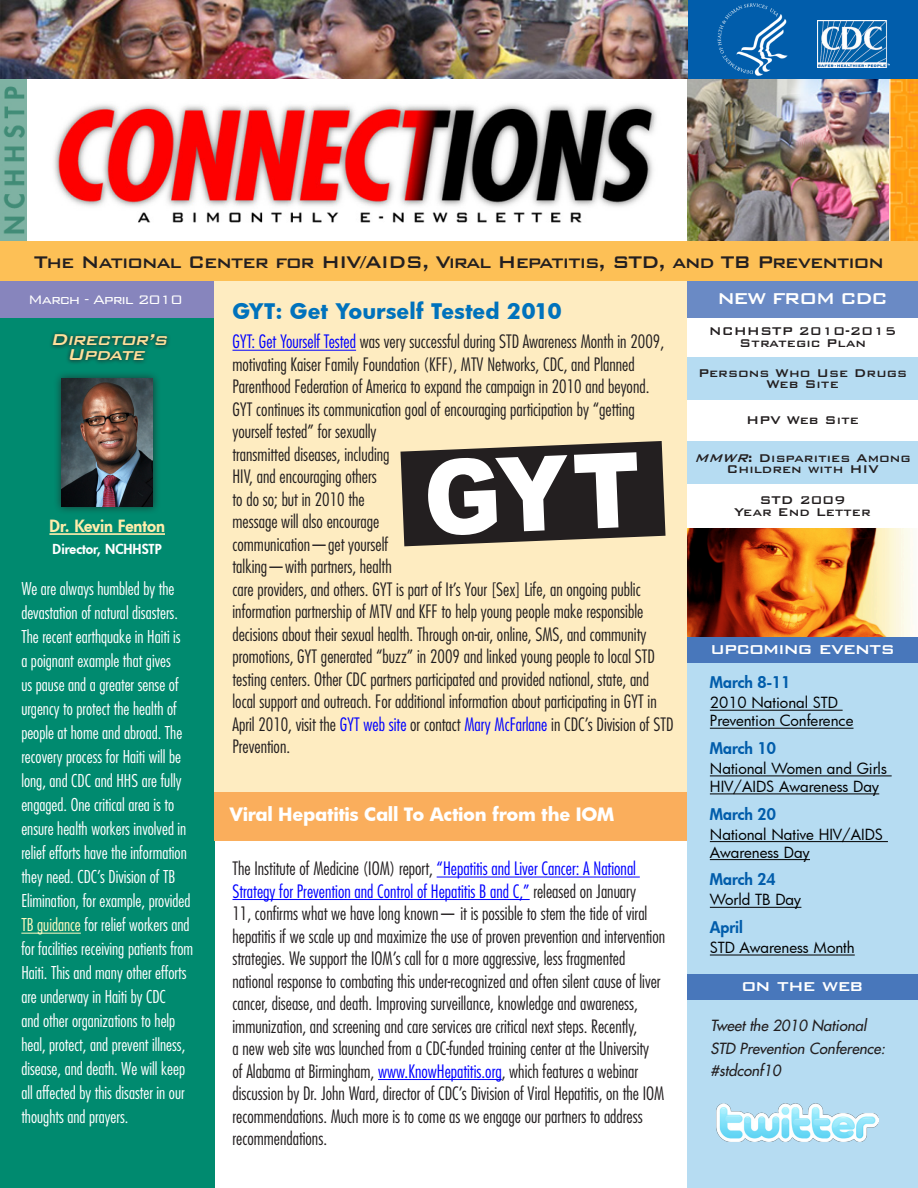
<style>
.page{position:relative;width:918px;height:1188px;background:#fff}
.page>*{position:absolute;margin:0;border:0;box-sizing:border-box;transform-origin:0 0}
.t1{font:500 22.5px "Bank Gothic BT";letter-spacing:-.05em;color:#231f20}
.t2{font:700 21px "Futura";color:#0072bc}
.t3{font:500 21px "Bank Gothic BT";letter-spacing:-.04em;color:#fff}
.t4{font:italic 500 21px "Bank Gothic BT";color:#ffe09b}
.t5{font:500 21px "Bank Gothic BT";letter-spacing:-.08em;color:#fff}
.main_body{font:300 condensed 18px/22.5px "Futura";color:#231f20}
.t6{font:700 18px "Futura";letter-spacing:-.02em;color:#fff}
.t7{font:300 condensed 17.25px/24px "Futura";color:#fff}
.t8{font:300 16.5px "Bank Gothic BT";letter-spacing:-.075em;color:#fff}
.t9{font:800 16.5px "Futura";color:#ffedab}
.event_date{font:800 15.75px "Futura";color:#015dab}
.event_name{font:15px/18px "Futura";letter-spacing:-.005em;color:#000}
.t10{font:500 15px/11.2px "Bank Gothic BT";color:#231f20;text-align:center}
.t11{font:italic 15px/22.5px "Futura";color:#231f20}
.t12{font:800 13.5px "Futura";color:#fff}
.s1{font-style:italic}
.s2{color:#00f}
.s3{color:#fffac1}
</style>
<div class="page">
<div style="left:687px;top:0;width:231px;height:80px;background:#015dab"></div>
<img style="left:0;top:0;width:687px;height:79px">
<img style="left:718px;top:3px;width:69px;height:73px">
<img style="left:818px;top:20px;width:71px;height:47px">
<img style="left:0;top:79px;width:27px;height:162px">
<img style="left:54px;top:104px;width:602px;height:119px">
<div style="left:687px;top:662px;width:231px;height:526px;background:#b6dcf2"></div>
<img style="left:687px;top:79px;width:204px;height:162px">
<img style="left:687px;top:529px;width:226px;height:108px">
<img style="left:890px;top:80px;width:28px;height:161px">
<div style="left:0;top:241px;width:918px;height:40px;background:#fdc056"></div>
<div style="left:0;top:317px;width:214px;height:871px;background:#008a6f"></div>
<div style="left:0;top:281px;width:214px;height:36px;background:#8785bd"></div>
<svg style="left:51px;top:332px;width:118px;height:31px"></svg>
<div style="left:53px;top:370px;width:108px;height:145px;background:#231f20;opacity:.75"></div>
<img style="left:62px;top:378px;width:91px;height:129px">
<div style="left:687px;top:281px;width:231px;height:36px;background:#6a8ac5"></div>
<div style="left:687px;top:441px;width:231px;height:43px;background:#b6dcf2"></div>
<div style="left:687px;top:637px;width:231px;height:26px;background:#4877bb"></div>
<div style="left:214px;top:787px;width:473px;height:54px;background:#faae5c"></div>
<div style="left:687px;top:974px;width:231px;height:26px;background:#4877bb"></div>
<div style="left:687px;top:357px;width:231px;height:43px;background:#b6dcf2"></div>
<div style="left:214px;top:281px;width:473px;height:511px;background:#feecc1"></div>
<hr style="left:232px;top:350px;width:124px;height:1px;background:#00f">
<svg style="left:400px;top:441px;width:266px;height:105px;background:#7a7671"></svg>
<hr style="left:49px;top:533px;width:116px;height:2px;background:#ffedab">
<hr style="left:21px;top:933px;width:60px;height:1px;background:#fffac1">
<hr style="left:437px;top:877px;width:203px;height:1px;background:#00f">
<hr style="left:232px;top:899px;width:298px;height:1px;background:#00f">
<hr style="left:378px;top:1079px;width:124px;height:1px;background:#00f">
<hr style="left:710px;top:710px;width:133px;height:1px;background:#000">
<hr style="left:710px;top:728px;width:144px;height:1px;background:#000">
<hr style="left:710px;top:775px;width:182px;height:1px;background:#000">
<hr style="left:710px;top:793px;width:169px;height:1px;background:#000">
<hr style="left:710px;top:841px;width:178px;height:1px;background:#000">
<hr style="left:710px;top:859px;width:100px;height:1px;background:#000">
<hr style="left:710px;top:907px;width:91px;height:1px;background:#000">
<hr style="left:710px;top:955px;width:145px;height:1px;background:#000">
<img style="left:717px;top:1104px;width:162px;height:37px">
<p class="t1" style="left:34px;top:250px;width:851px">The National Center for HIV/AIDS, Viral Hepatitis, STD, and TB Prevention</p>
<p class="t8" style="left:28px;top:291px;width:156px">March - April 2010</p>
<p class="t4" style="left:50px;top:328px;width:123px">Director’s</p>
<p class="t4" style="left:67px;top:343px;width:84px">Update</p>
<p class="t5" style="left:717px;top:287px;width:173px">NEW FROM CDC</p>
<p class="t10" style="left:709px;top:325px;width:189px">NCHHSTP 2010-2015<br>Strategic Plan</p>
<p class="t10" style="left:698px;top:367px;width:210px">Persons Who Use Drugs<br>Web Site</p>
<p class="t10" style="left:746px;top:414px;width:114px">HPV Web Site</p>
<p class="t10" style="left:694px;top:452px;width:218px"><span class="s1">MMWR</span>: Disparities Among<br>Children with HIV</p>
<p class="t10" style="left:734px;top:494px;width:138px">STD 2009<br>Year End Letter</p>
<h2 class="t2" style="left:232px;top:297px;width:331px">GYT: Get Yourself Tested 2010</h2>
<p class="main_body" style="left:232px;top:331px;width:442px"><span class="s2">GYT: Get Yourself Tested</span> was very successful during STD Awareness Month in 2009, motivating Kaiser Family Foundation (KFF), MTV Networks, CDC, and Planned Parenthood Federation of America to expand the campaign in 2010 and beyond.<br>GYT continues its communication goal of encouraging participation by “getting yourself tested” for sexually<br>transmitted diseases, including<br>HIV, and encouraging others<br>to do so; but in 2010 the<br>message will also encourage<br>communication—get yourself<br>talking—with partners, health<br>care providers, and others. GYT is part of It’s Your [Sex] Life, an ongoing public information partnership of MTV and KFF to help young people make responsible decisions about their sexual health. Through on-air, online, SMS, and community promotions, GYT generated “buzz” in 2009 and linked young people to local STD testing centers. Other CDC partners participated and provided national, state, and local support and outreach. For additional information about participating in GYT in April 2010, visit the <span class="s2">GYT web site</span> or contact <span class="s2">Mary McFarlane</span> in CDC’s Division of STD Prevention.</p>
<p class="t9" style="left:49px;top:515px;width:117px">Dr. Kevin Fenton</p>
<p class="t12" style="left:53px;top:540px;width:111px">Director, NCHHSTP</p>
<p class="t7" style="left:21px;top:577px;width:173px">We are always humbled by the devastation of natural disasters.<br>The recent earthquake in Haiti is<br>a poignant example that gives<br>us pause and a greater sense of urgency to protect the health of people at home and abroad. The recovery process for Haiti will be long, and CDC and HHS are fully engaged. One critical area is to ensure health workers involved in relief efforts have the information they need. CDC’s Division of TB<br>Elimination, for example, provided<br><span class="s3">TB guidance</span> for relief workers and for facilities receiving patients from<br>Haiti. This and many other efforts are underway in Haiti by CDC<br>and other organizations to help heal, protect, and prevent illness, disease, and death. We will keep all affected by this disaster in our thoughts and prayers.</p>
<p class="t3" style="left:710px;top:637px;width:186px">upcoming events</p>
<p class="event_date" style="left:710px;top:672px;width:82px">March 8-11</p>
<p class="event_name" style="left:710px;top:693px;width:145px">2010 National STD<br>Prevention Conference</p>
<p class="event_date" style="left:710px;top:737px;width:67px">March 10</p>
<p class="event_name" style="left:710px;top:759px;width:179px">National Women and Girls<br>HIV/AIDS Awareness Day</p>
<p class="event_date" style="left:710px;top:803px;width:67px">March 20</p>
<p class="event_name" style="left:710px;top:825px;width:175px">National Native HIV/AIDS<br>Awareness Day</p>
<p class="event_date" style="left:710px;top:869px;width:67px">March 24</p>
<p class="event_name" style="left:710px;top:891px;width:93px">World TB Day</p>
<p class="event_date" style="left:710px;top:916px;width:34px">April</p>
<p class="event_name" style="left:710px;top:938px;width:146px">STD Awareness Month</p>
<p class="t3" style="left:741px;top:974px;width:124px">on the web</p>
<p class="t11" style="left:710px;top:1015px;width:176px">Tweet the 2010 National<br>STD Prevention Conference: #stdconf10</p>
<h1 class="t6" style="left:230px;top:802px;width:387px">Viral Hepatitis Call To Action from the IOM</h1>
<p class="main_body" style="left:233px;top:857px;width:434px">The Institute of Medicine (IOM) report, <span class="s2">“Hepatitis and Liver Cancer: A National Strategy for Prevention and Control of Hepatitis B and C,”</span> released on January<br>11, confirms what we have long known— it is possible to stem the tide of viral hepatitis if we scale up and maximize the use of proven prevention and intervention strategies. We support the IOM’s call for a more aggressive, less fragmented national response to combating this under-recognized and often silent cause of liver cancer, disease, and death. Improving surveillance, knowledge and awareness, immunization, and screening and care services are critical next steps. Recently,<br>a new web site was launched from a CDC-funded training center at the University<br>of Alabama at Birmingham, <span class="s2">www.KnowHepatitis.org</span>, which features a webinar discussion by Dr. John Ward, director of CDC’s Division of Viral Hepatitis, on the IOM recommendations. Much more is to come as we engage our partners to address recommendations.</p>
</div>
